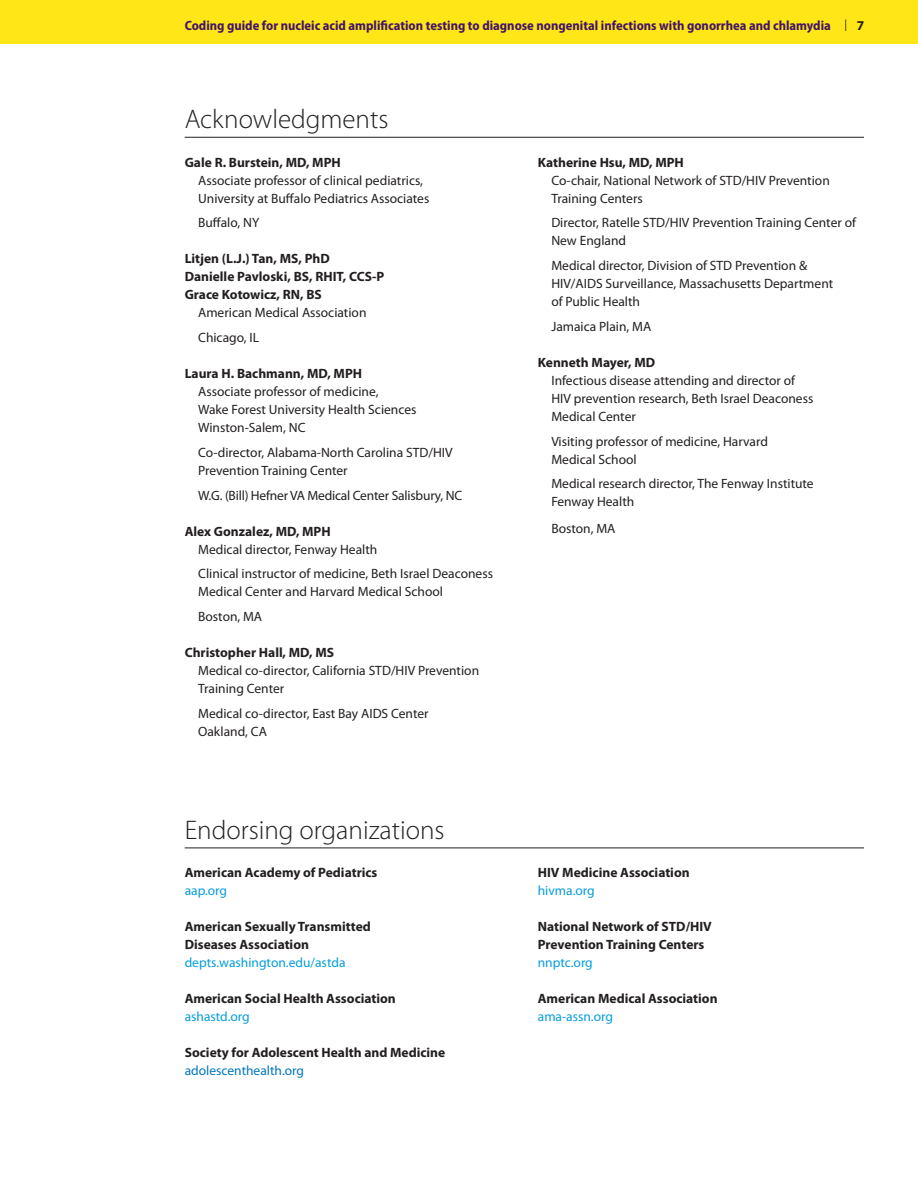
<style>
.page{position:relative;width:918px;height:1188px;background:#fff}
.page>*{position:absolute;margin:0;border:0;box-sizing:border-box;transform-origin:0 0}
.Sub_A{font:300 27px "Myriad Pro";color:#231f20}
.Description{font:13.5px/18px "Myriad Pro";color:#231f20}
.Body{font:700 13.5px/18px "Myriad Pro";color:#231f20}
.Body-2{font:13.5px/18px "Myriad Pro";color:#231f20}
.t1{font:700 semi-condensed 13.5px "Myriad Pro";color:#44146b}
.Body-3{font:13.5px "Myriad Pro";color:#069ddc}
.Body-4{font:13.5px "Myriad Pro";color:#0077c0}
.s1{font-family:"Aaux Next";font-weight:400;font-stretch:normal;color:#231f20}
.s2{font-stretch:normal;color:#231f20}
</style>
<div class="page">
<div style="left:0;top:0;width:918px;height:43px;background:#ffe616"></div>
<hr style="left:185px;top:137px;width:679px;height:1px;background:#231f20">
<hr style="left:185px;top:848px;width:679px;height:1px;background:#231f20">
<p class="t1" style="left:185px;top:17px;width:681px">Coding guide for nucleic acid amplification testing to diagnose nongenital infections with gonorrhea and chlamydia <span class="s1">|</span> <span class="s2">7</span></p>
<p class="Sub_A" style="left:185px;top:103px;width:205px">Acknowledgments</p>
<p class="Body" style="left:185px;top:153px;width:158px">Gale R. Burstein, MD, MPH</p>
<p class="Description" style="left:198px;top:171px;width:233px">Associate professor of clinical pediatrics,<br>University at Buffalo Pediatrics Associates</p>
<p class="Body-2" style="left:198px;top:214px;width:63px">Buffalo, NY</p>
<p class="Body" style="left:185px;top:249px;width:147px">Litjen (L.J.) Tan, MS, PhD</p>
<p class="Body" style="left:185px;top:267px;width:201px">Danielle Pavloski, BS, RHIT, CCS-P</p>
<p class="Body" style="left:185px;top:285px;width:139px">Grace Kotowicz, RN, BS</p>
<p class="Description" style="left:198px;top:304px;width:170px">American Medical Association</p>
<p class="Body-2" style="left:198px;top:328px;width:62px">Chicago, IL</p>
<p class="Body" style="left:185px;top:364px;width:179px">Laura H. Bachmann, MD, MPH</p>
<p class="Description" style="left:198px;top:382px;width:220px">Associate professor of medicine,<br>Wake Forest University Health Sciences</p>
<p class="Description" style="left:198px;top:418px;width:109px">Winston-Salem, NC</p>
<p class="Description" style="left:198px;top:443px;width:256px">Co-director, Alabama-North Carolina STD/HIV<br>Prevention Training Center</p>
<p class="Body-2" style="left:198px;top:486px;width:266px">W.G. (Bill) Hefner VA Medical Center Salisbury, NC</p>
<p class="Body" style="left:185px;top:522px;width:148px">Alex Gonzalez, MD, MPH</p>
<p class="Description" style="left:198px;top:540px;width:181px">Medical director, Fenway Health</p>
<p class="Description" style="left:198px;top:565px;width:296px">Clinical instructor of medicine, Beth Israel Deaconess<br>Medical Center and Harvard Medical School</p>
<p class="Body-2" style="left:198px;top:607px;width:66px">Boston, MA</p>
<p class="Body" style="left:185px;top:643px;width:151px">Christopher Hall, MD, MS</p>
<p class="Body-2" style="left:198px;top:661px;width:283px">Medical co-director, California STD/HIV Prevention<br>Training Center</p>
<p class="Description" style="left:198px;top:704px;width:232px">Medical co-director, East Bay AIDS Center</p>
<p class="Body-2" style="left:198px;top:722px;width:70px">Oakland, CA</p>
<p class="Sub_A" style="left:185px;top:814px;width:262px">Endorsing organizations</p>
<p class="Body" style="left:185px;top:863px;width:194px">American Academy of Pediatrics</p>
<p class="Body-3" style="left:185px;top:882px;width:44px">aap.org</p>
<p class="Body" style="left:185px;top:917px;width:188px">American Sexually Transmitted<br>Diseases Association</p>
<p class="Body-3" style="left:185px;top:954px;width:162px">depts.washington.edu/astda</p>
<p class="Body" style="left:185px;top:989px;width:213px">American Social Health Association</p>
<p class="Body-3" style="left:185px;top:1008px;width:67px">ashastd.org</p>
<p class="Body" style="left:185px;top:1043px;width:262px">Society for Adolescent Health and Medicine</p>
<p class="Body-4" style="left:185px;top:1062px;width:121px">adolescenthealth.org</p>
<p class="Body" style="left:538px;top:153px;width:148px">Katherine Hsu, MD, MPH</p>
<p class="Description" style="left:551px;top:171px;width:280px">Co-chair, National Network of STD/HIV Prevention<br>Training Centers</p>
<p class="Description" style="left:551px;top:214px;width:306px">Director, Ratelle STD/HIV Prevention Training Center of<br>New England</p>
<p class="Description" style="left:551px;top:256px;width:283px">Medical director, Division of STD Prevention &amp;<br>HIV/AIDS Surveillance, Massachusetts Department of Public Health</p>
<p class="Body-2" style="left:551px;top:317px;width:101px">Jamaica Plain, MA</p>
<p class="Body" style="left:538px;top:353px;width:119px">Kenneth Mayer, MD</p>
<p class="Description" style="left:551px;top:371px;width:264px">Infectious disease attending and director of<br>HIV prevention research, Beth Israel Deaconess<br>Medical Center</p>
<p class="Description" style="left:551px;top:432px;width:218px">Visiting professor of medicine, Harvard<br>Medical School</p>
<p class="Description" style="left:551px;top:475px;width:264px">Medical research director, The Fenway Institute<br>Fenway Health</p>
<p class="Body-2" style="left:551px;top:519px;width:66px">Boston, MA</p>
<p class="Body" style="left:538px;top:863px;width:153px">HIV Medicine Association</p>
<p class="Body-3" style="left:538px;top:882px;width:58px">hivma.org</p>
<p class="Body" style="left:538px;top:917px;width:176px">National Network of STD/HIV<br>Prevention Training Centers</p>
<p class="Body-3" style="left:538px;top:954px;width:57px">nnptc.org</p>
<p class="Body" style="left:538px;top:989px;width:181px">American Medical Association</p>
<p class="Body-3" style="left:538px;top:1008px;width:77px">ama-assn.org</p>
</div>
